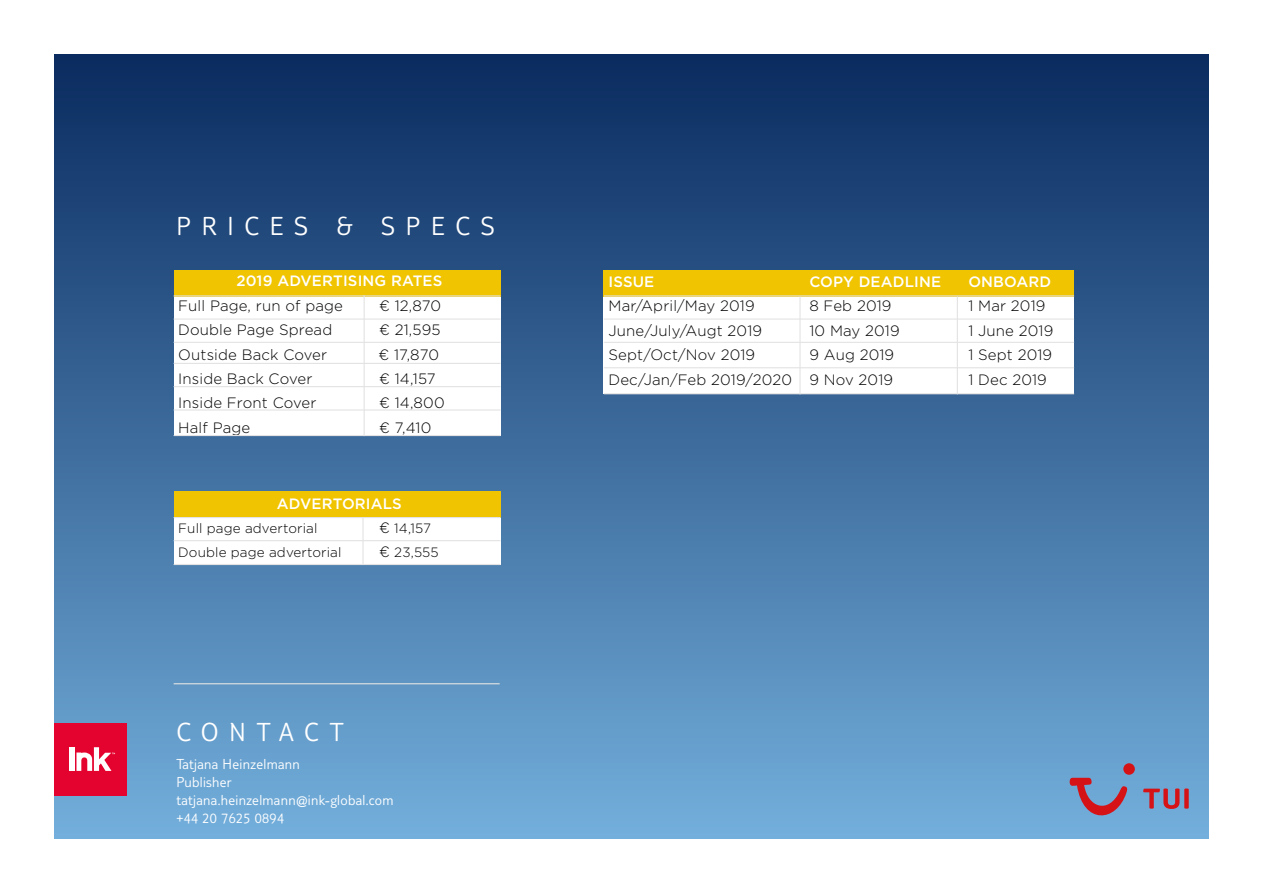
<style>
.page{position:relative;width:1263px;height:893px;background:#fff}
.page>*{position:absolute;margin:0;border:0;box-sizing:border-box;transform-origin:0 0}
.t1{font:300 27px "TUI Type";letter-spacing:.4em;color:#fff}
.t2{font:300 15px "Gotham";letter-spacing:.01em;color:#000}
.t3{font:300 15px/18px "TUI Type";letter-spacing:.02em;color:#fff}
.t4{font:500 15px "Gotham";letter-spacing:.01em;color:#fff}
.t5{font:300 13.5px "Gotham";letter-spacing:.01em;color:#000}
.s1{font-size:15px}
</style>
<div class="page">
<div style="left:54px;top:54px;width:1155px;height:785px;background:linear-gradient(to bottom,#0a2b5f,#73afdc)"></div>
<svg style="left:1143px;top:788px;width:46px;height:21px"></svg>
<svg style="left:1070px;top:778px;width:58px;height:37px;background:#907594"></svg>
<div style="left:1123px;top:763px;width:12px;height:12px;background:#d51317;border-radius:50%"></div>
<div style="left:54px;top:723px;width:73px;height:72px;background:#e4032e"></div>
<div style="left:69px;top:747px;width:6px;height:24px;background:#fff"></div>
<svg style="left:76px;top:747px;width:39px;height:24px"></svg>
<hr style="left:174px;top:683px;width:326px;height:1px;background:#e3e3e3">
<div style="left:174px;top:518px;width:326px;height:46px;background:#fff"></div>
<div style="left:174px;top:492px;width:326px;height:26px;background:#f0c400"></div>
<hr style="left:362px;top:517px;width:2px;height:47px;background:#e3e3e3">
<hr style="left:174px;top:540px;width:326px;height:1px;background:#e3e3e3">
<hr style="left:174px;top:564px;width:326px;height:1px;background:#e3e3e3">
<hr style="left:174px;top:517px;width:326px;height:1px;background:#e3e3e3">
<div style="left:604px;top:297px;width:470px;height:97px;background:#fff"></div>
<div style="left:604px;top:270px;width:470px;height:27px;background:#f0c400"></div>
<hr style="left:604px;top:318px;width:470px;height:2px;background:#e3e3e3">
<hr style="left:604px;top:342px;width:470px;height:1px;background:#e3e3e3">
<hr style="left:604px;top:367px;width:470px;height:1px;background:#e3e3e3">
<hr style="left:604px;top:393px;width:470px;height:1px;background:#e3e3e3">
<hr style="left:604px;top:295px;width:470px;height:2px;background:#e3e3e3">
<hr style="left:799px;top:297px;width:1px;height:97px;background:#e3e3e3">
<hr style="left:957px;top:297px;width:1px;height:97px;background:#e3e3e3">
<div style="left:174px;top:297px;width:326px;height:139px;background:#fff"></div>
<div style="left:174px;top:270px;width:326px;height:27px;background:#f0c400"></div>
<hr style="left:364px;top:295px;width:1px;height:141px;background:#e3e3e3">
<hr style="left:174px;top:318px;width:326px;height:2px;background:#e3e3e3">
<hr style="left:174px;top:342px;width:326px;height:1px;background:#e3e3e3">
<hr style="left:174px;top:409px;width:326px;height:2px;background:#e3e3e3">
<hr style="left:174px;top:435px;width:326px;height:1px;background:#e3e3e3">
<hr style="left:174px;top:363px;width:326px;height:1px;background:#e3e3e3">
<hr style="left:174px;top:386px;width:326px;height:1px;background:#e3e3e3">
<hr style="left:174px;top:295px;width:326px;height:2px;background:#e3e3e3">
<h1 class="t1" style="left:176px;top:211px;width:320px">PRICES &amp; SPECS</h1>
<p class="t4" style="left:236px;top:271px;width:208px">2019 ADVERTISING RATES</p>
<p class="t2" style="left:178px;top:297px;width:166px">Full Page, run of page</p>
<p class="t2" style="left:379px;top:297px;width:64px">¤ 12,870</p>
<p class="t2" style="left:178px;top:322px;width:156px">Double Page Spread</p>
<p class="t2" style="left:379px;top:322px;width:63px">¤ 21,595</p>
<p class="t2" style="left:178px;top:346px;width:150px">Outside Back Cover</p>
<p class="t2" style="left:378px;top:346px;width:62px">¤ 17,870</p>
<p class="t2" style="left:178px;top:370px;width:136px">Inside Back Cover</p>
<p class="t2" style="left:379px;top:370px;width:58px">¤ 14,157</p>
<p class="t2" style="left:178px;top:395px;width:140px">Inside Front Cover</p>
<p class="t2" style="left:379px;top:395px;width:67px">¤ 14,800</p>
<p class="t2" style="left:178px;top:419px;width:74px">Half Page</p>
<p class="t2" style="left:379px;top:419px;width:54px">¤ 7,410</p>
<p class="t4" style="left:277px;top:493px;width:126px">ADVERTORIALS</p>
<p class="t5" style="left:178px;top:521px;width:141px">Full page advertorial</p>
<p class="t5" style="left:379px;top:521px;width:53px"><span class="s1">¤</span> 14,157</p>
<p class="t5" style="left:178px;top:545px;width:165px">Double page advertorial</p>
<p class="t5" style="left:379px;top:545px;width:61px"><span class="s1">¤</span> 23,555</p>
<h1 class="t1" style="left:176px;top:716px;width:169px">CONTACT</h1>
<p class="t3" style="left:176px;top:755px;width:219px">Tatjana Heinzelmann<br>Publisher tatjana.heinzelmann@ink-global.com +44 20 7625 0894</p>
<p class="t4" style="left:608px;top:272px;width:47px">ISSUE</p>
<p class="t4" style="left:809px;top:272px;width:133px">COPY DEADLINE</p>
<p class="t4" style="left:968px;top:272px;width:84px">ONBOARD</p>
<p class="t2" style="left:608px;top:298px;width:148px">Mar/April/May 2019</p>
<p class="t2" style="left:809px;top:298px;width:84px">8 Feb 2019</p>
<p class="t2" style="left:968px;top:298px;width:79px">1 Mar 2019</p>
<p class="t2" style="left:608px;top:322px;width:155px">June/July/Augt 2019</p>
<p class="t2" style="left:809px;top:322px;width:92px">10 May 2019</p>
<p class="t2" style="left:968px;top:322px;width:86px">1 June 2019</p>
<p class="t2" style="left:608px;top:347px;width:148px">Sept/Oct/Nov 2019</p>
<p class="t2" style="left:809px;top:347px;width:86px">9 Aug 2019</p>
<p class="t2" style="left:968px;top:347px;width:85px">1 Sept 2019</p>
<p class="t2" style="left:608px;top:371px;width:286px">Dec/Jan/Feb 2019/2020 9 Nov 2019</p>
<p class="t2" style="left:968px;top:371px;width:80px">1 Dec 2019</p>
</div>
